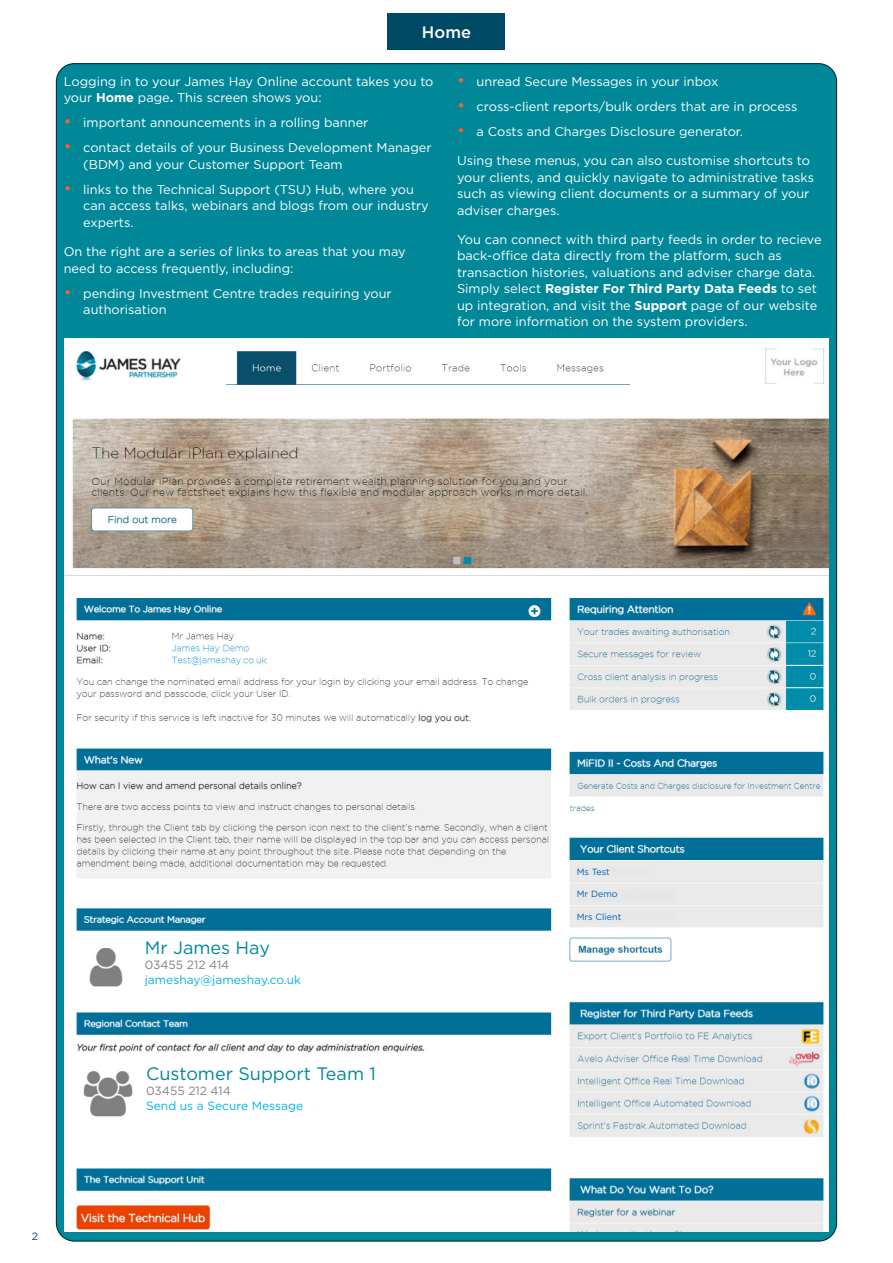
<style>
.page{position:relative;width:893px;height:1263px;background:#fff}
.page>*{position:absolute;margin:0;border:0;box-sizing:border-box;transform-origin:0 0}
.t1{font:18px "Gotham";color:#089}
.t2{font:500 16.5px "Gotham";color:#fff}
.t3{font:12.75px/16.5px "Gotham";color:#fff}
.t4{font:12px "Gotham";color:#00b2ec}
.t5{font:12px "Gotham";color:#808285}
.t6{font:10.5px "Gotham";color:#004964}
.t7{font:9px "Gotham";color:#0161ab}
.s1{font-weight:700}
.s2{font-size:16.5px;color:#f2642f}
</style>
<div class="page">
<div style="left:56px;top:64px;width:781px;height:1177px;background:#089;border-radius:18px"></div>
<img style="left:65px;top:338px;width:763px;height:894px">
<div style="left:145px;top:939px;width:199px;height:50px;background:#fff"></div>
<div style="left:146px;top:1065px;width:285px;height:51px;background:#fff"></div>
<div style="left:388px;top:14px;width:117px;height:36px;background:#004964"></div>
<div style="left:577px;top:867px;width:73px;height:9px;background:#e6e7e9"></div>
<div style="left:577px;top:890px;width:99px;height:11px;background:#e6e7e9"></div>
<div style="left:577px;top:912px;width:99px;height:11px;background:#e6e7e9"></div>
<p class="t2" style="left:422px;top:22px;width:51px">Home</p>
<p class="t3" style="left:64px;top:73px;width:371px">Logging in to your James Hay Online account takes you to your <span class="s1">Home</span> page<span class="s1">.</span> This screen shows you:</p>
<p class="t3" style="left:64px;top:114px;width:306px"><span class="s2">•</span> important announcements in a rolling banner</p>
<p class="t3" style="left:83px;top:139px;width:350px;text-indent:-20px"><span class="s2">•</span> contact details of your Business Development Manager (BDM) and your Customer Support Team</p>
<p class="t3" style="left:83px;top:181px;width:347px;text-indent:-20px"><span class="s2">•</span> links to the Technical Support (TSU) Hub, where you can access talks, webinars and blogs from our industry experts.</p>
<p class="t3" style="left:64px;top:243px;width:343px">On the right are a series of links to areas that you may need to access frequently, including:</p>
<p class="t3" style="left:83px;top:284px;width:310px;text-indent:-20px"><span class="s2">•</span> pending Investment Centre trades requiring your authorisation</p>
<p class="t3" style="left:457px;top:73px;width:263px"><span class="s2">•</span> unread Secure Messages in your inbox</p>
<p class="t3" style="left:457px;top:98px;width:342px"><span class="s2">•</span> cross-client reports/bulk orders that are in process</p>
<p class="t3" style="left:457px;top:123px;width:287px"><span class="s2">•</span> a Costs and Charges Disclosure generator.</p>
<p class="t3" style="left:457px;top:152px;width:359px">Using these menus, you can also customise shortcuts to your clients, and quickly navigate to administrative tasks such as viewing client documents or a summary of your adviser charges.</p>
<p class="t3" style="left:457px;top:231px;width:366px">You can connect with third party feeds in order to recieve back-office data directly from the platform, such as transaction histories, valuations and adviser charge data.<br>Simply select <span class="s1">Register For Third Party Data Feeds</span> to set up integration, and visit the <span class="s1">Support</span> page of our website for more information on the system providers.</p>
<p class="t6" style="left:32px;top:1229px;width:8px">2</p>
<h1 class="t1" style="left:145px;top:936px;width:127px">Mr James Hay</h1>
<p class="t5" style="left:145px;top:957px;width:86px">03455 212 414</p>
<p class="t4" style="left:145px;top:972px;width:158px">jameshay@jameshay.co.uk</p>
<h1 class="t1" style="left:146px;top:1062px;width:231px">Customer Support Team 1</h1>
<p class="t5" style="left:146px;top:1083px;width:86px">03455 212 414</p>
<p class="t4" style="left:146px;top:1098px;width:158px">Send us a Secure Message</p>
<p class="t7" style="left:577px;top:866px;width:35px">Ms Test</p>
<p class="t7" style="left:577px;top:888px;width:42px">Mr Demo</p>
<p class="t7" style="left:577px;top:910px;width:46px">Mrs Client</p>
</div>
